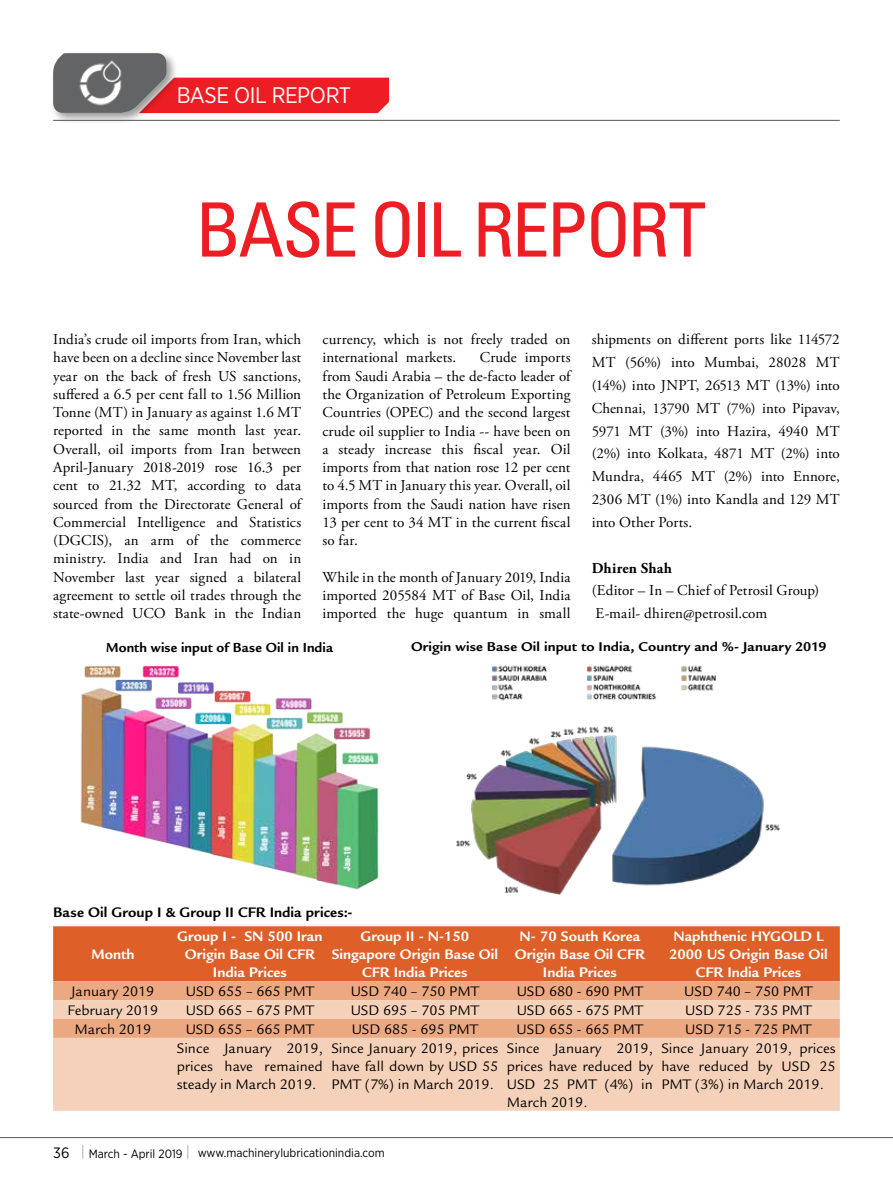
<style>
.page{position:relative;width:893px;height:1191px;background:#fff}
.page>*{position:absolute;margin:0;border:0;box-sizing:border-box;transform-origin:0 0}
.t1{font:condensed 75px "Univers LT Std";letter-spacing:-.04em;color:#ed1d24}
.t2{font:22.5px "Gotham Narrow";letter-spacing:-.02em;color:#fff}
.t3{font:15px/18.3px "Adobe Garamond Pro";letter-spacing:.01em;color:#000;text-align:justify}
.t4{font:15px/18px "Legacy Sans Std";color:#000;text-align:justify}
.t5{font:700 15px/18px "Legacy Sans Std";color:#fff;text-align:center}
.t6{font:700 15px "Legacy Sans Std";letter-spacing:.005em;color:#000}
.t7{font:700 15px "Adobe Garamond Pro";letter-spacing:.01em;color:#000}
.t8{font:700 14.25px "Legacy Sans Std";letter-spacing:.005em;color:#000}
.t9{font:700 13.8px "Legacy Sans Std";letter-spacing:.005em;color:#000;scale:1.06 1}
.t10{font:12px "Gotham Narrow";color:#000}
.s1{font-size:15px}
.s2{font-size:15px;color:#a7a9ac}
</style>
<div class="page">
<hr style="left:0;top:1137px;width:893px;height:1px;background:#575454">
<div style="left:53px;top:926px;width:787px;height:55px;background:#de5f28"></div>
<div style="left:53px;top:981px;width:787px;height:19px;background:#eca881"></div>
<svg style="left:53px;top:1000px;width:787px;height:110px;background:#f3caaf"></svg>
<img style="left:80px;top:665px;width:299px;height:225px">
<div style="left:50px;top:50px;width:128px;height:75px;background:#000;opacity:.4"></div>
<svg style="left:53px;top:53px;width:336px;height:60px"></svg>
<hr style="left:53px;top:120px;width:787px;height:1px;background:#575454">
<img style="left:73px;top:59px;width:67px;height:48px">
<img style="left:456px;top:665px;width:324px;height:230px">
<h2 class="t2" style="left:177px;top:81px;width:176px">BASE OIL REPORT</h2>
<h1 class="t1" style="left:195px;top:182px;width:512px">BASE OIL REPORT</h1>
<p class="t3" style="left:53px;top:331px;width:250px">India’s crude oil imports from Iran, which have been on a decline since November last year on the back of fresh US sanctions, suffered a 6.5 per cent fall to 1.56 Million Tonne (MT) in January as against 1.6 MT reported in the same month last year.<br>Overall, oil imports from Iran between April-January 2018-2019 rose 16.3 per cent to 21.32 MT, according to data sourced from the Directorate General of Commercial Intelligence and Statistics (DGCIS), an arm of the commerce ministry. India and Iran had on in November last year signed a bilateral agreement to settle oil trades through the state-owned UCO Bank in the Indian</p>
<p class="t3" style="left:322px;top:331px;width:250px">currency, which is not freely traded on international markets.</p>
<p class="t3" style="left:322px;top:349px;width:250px;text-indent:157px">Crude imports from Saudi Arabia – the de-facto leader of the Organization of Petroleum Exporting Countries (OPEC) and the second largest crude oil supplier to India -- have been on a steady increase this fiscal year. Oil imports from that nation rose 12 per cent to 4.5 MT in January this year. Overall, oil imports from the Saudi nation have risen 13 per cent to 34 MT in the current fiscal so far.</p>
<p class="t3" style="left:322px;top:568px;width:250px">While in the month of January 2019, India imported 205584 MT of Base Oil, India imported the huge quantum in small</p>
<p class="t3" style="left:592px;top:328px;width:250px;line-height:22.8px">shipments on different ports like 114572<br>MT (56%) into Mumbai, 28028 MT (14%) into JNPT, 26513 MT (13%) into Chennai, 13790 MT (7%) into Pipavav, 5971 MT (3%) into Hazira, 4940 MT (2%) into Kolkata, 4871 MT (2%) into Mundra, 4465 MT (2%) into Ennore, 2306 MT (1%) into Kandla and 129 MT into Other Ports.</p>
<p class="t7" style="left:592px;top:559px;width:82px">Dhiren Shah</p>
<p class="t3" style="left:592px;top:580px;width:229px;line-height:22.8px">(Editor – In – Chief of Petrosil Group)<br>E-mail- dhiren@petrosil.com</p>
<p class="t8" style="left:106px;top:639px;width:228px">Month wise input of Base Oil in India</p>
<p class="t9" style="left:411px;top:639px;width:394px">Origin wise Base Oil input to India, Country and %- January 2019</p>
<p class="t6" style="left:53px;top:903px;width:301px">Base Oil Group I &amp; Group II CFR India prices:-</p>
<p class="t5" style="left:91px;top:945px;width:45px">Month</p>
<p class="t5" style="left:177px;top:927px;width:147px">Group I - SN 500 Iran<br>Origin Base Oil CFR<br>India Prices</p>
<p class="t5" style="left:332px;top:927px;width:168px">Group II - N-150<br>Singapore Origin Base Oil<br>CFR India Prices</p>
<p class="t5" style="left:515px;top:927px;width:131px">N- 70 South Korea<br>Origin Base Oil CFR<br>India Prices</p>
<p class="t5" style="left:669px;top:927px;width:160px">Naphthenic HYGOLD L<br>2000 US Origin Base Oil<br>CFR India Prices</p>
<p class="t4" style="left:71px;top:982px;width:84px">January 2019</p>
<p class="t4" style="left:186px;top:982px;width:130px">USD 655 – 665 PMT</p>
<p class="t4" style="left:351px;top:982px;width:130px">USD 740 – 750 PMT</p>
<p class="t4" style="left:517px;top:982px;width:128px">USD 680 - 690 PMT</p>
<p class="t4" style="left:684px;top:982px;width:130px">USD 740 – 750 PMT</p>
<p class="t4" style="left:68px;top:1001px;width:92px">February 2019</p>
<p class="t4" style="left:186px;top:1001px;width:130px">USD 665 – 675 PMT</p>
<p class="t4" style="left:351px;top:1001px;width:130px">USD 695 – 705 PMT</p>
<p class="t4" style="left:517px;top:1001px;width:128px">USD 665 - 675 PMT</p>
<p class="t4" style="left:685px;top:1001px;width:128px">USD 725 - 735 PMT</p>
<p class="t4" style="left:75px;top:1020px;width:78px">March 2019</p>
<p class="t4" style="left:186px;top:1020px;width:130px">USD 655 – 665 PMT</p>
<p class="t4" style="left:352px;top:1020px;width:128px">USD 685 - 695 PMT</p>
<p class="t4" style="left:517px;top:1020px;width:128px">USD 655 - 665 PMT</p>
<p class="t4" style="left:685px;top:1020px;width:128px">USD 715 - 725 PMT</p>
<p class="t4" style="left:177px;top:1039px;width:147px">Since January 2019, prices have remained steady in March 2019.</p>
<p class="t4" style="left:331px;top:1039px;width:168px">Since January 2019, prices have fall down by USD 55<br>PMT (7%) in March 2019.</p>
<p class="t4" style="left:507px;top:1039px;width:147px">Since January 2019, prices have reduced by USD 25 PMT (4%) in March 2019.</p>
<p class="t4" style="left:661px;top:1039px;width:176px">Since January 2019, prices have reduced by USD 25<br>PMT (3%) in March 2019.</p>
<p class="t10" style="left:53px;top:1145px;width:333px"><span class="s1">36</span> <span class="s2">|</span> March - April 2019 <span class="s2">|</span> www.machinerylubricationindia.com</p>
</div>
